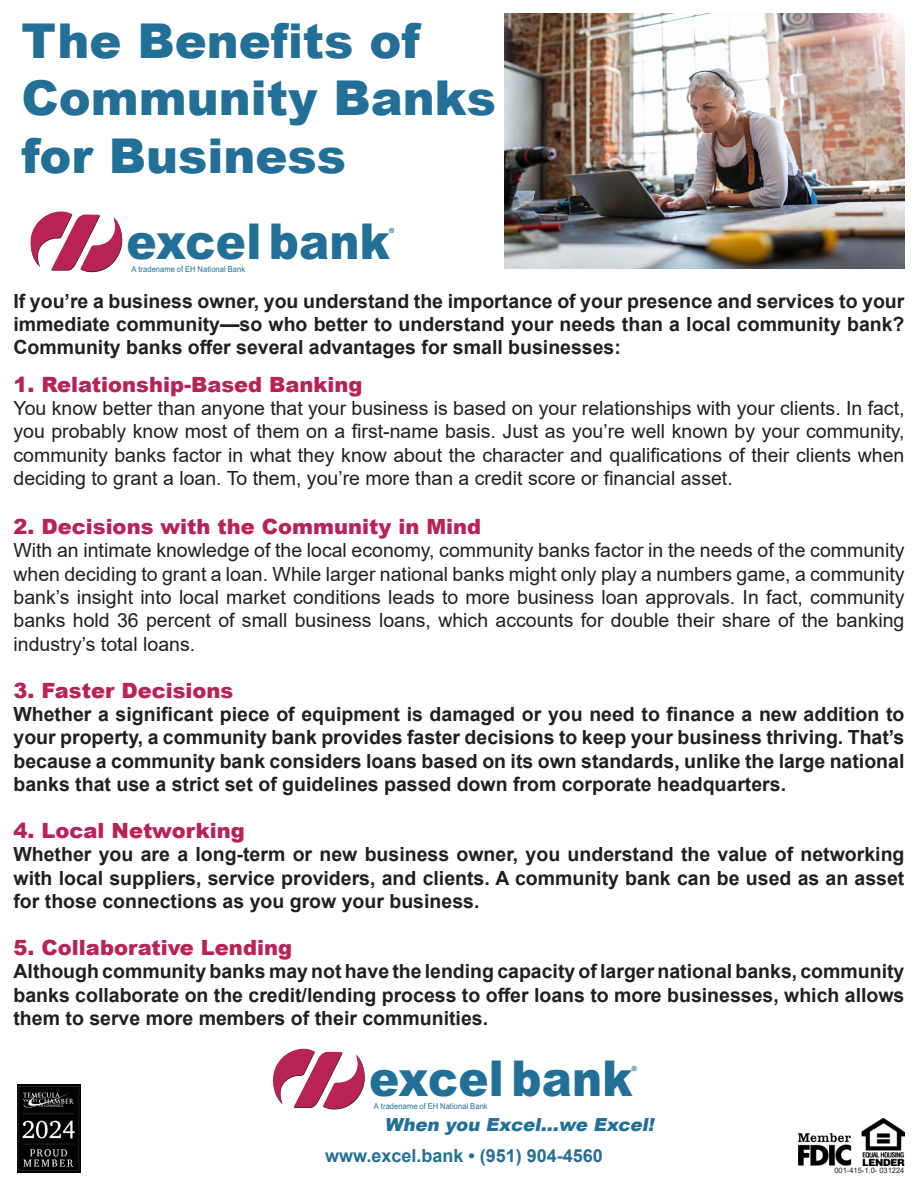
<style>
.page{position:relative;width:918px;height:1188px;background:#fff}
.page>*{position:absolute;margin:0;border:0;box-sizing:border-box;transform-origin:0 0}
.t1{font:900 49.5px "Arial";letter-spacing:.005em;color:#227098;scale:.91 1}
.t2{font:900 48px "Arial";color:#227098}
.t3{font:900 21px "Arial";color:#b92254}
.t4{font:700 19.5px/23.4px "Arial";color:#231f20;text-align:justify}
.t5{font:19.5px/23.4px "Arial";color:#231f20;text-align:justify}
.t6{font:700 18px "Arial";color:#227098}
.t7{font:italic 900 18px "Arial";color:#227098}
.t8{font:16.5px "Myriad Pro";color:#227098;scale:.91 1}
.t9{font:8.25px "Arial";letter-spacing:.01em;color:#227098;scale:.91 1}
.t10{font:7.5px "Arial";color:#231f20}
</style>
<div class="page">
<svg style="left:31px;top:212px;width:92px;height:61px"></svg>
<img style="left:505px;top:14px;width:399px;height:254px">
<img style="left:798px;top:1118px;width:106px;height:47px">
<svg style="left:273px;top:1049px;width:92px;height:61px"></svg>
<img style="left:17px;top:1084px;width:64px;height:88px">
<p class="t2" style="left:22px;top:6px;width:400px">The Benefits of</p>
<p class="t2" style="left:22px;top:63px;width:476px">Community Banks</p>
<p class="t2" style="left:22px;top:121px;width:326px">for Business</p>
<p class="t1" style="left:127px;top:205px;width:291px">excel bank</p>
<p class="t9" style="left:131px;top:263px;width:126px">A tradename of EH National Bank</p>
<p class="t8" style="left:389px;top:224px;width:8px">®</p>
<p class="t4" style="left:14px;top:289px;width:893px">If you’re a business owner, you understand the importance of your presence and services to your immediate community—so who better to understand your needs than a local community bank?<br>Community banks offer several advantages for small businesses:</p>
<p class="t3" style="left:14px;top:369px;width:351px">1. Relationship-Based Banking</p>
<p class="t5" style="left:14px;top:396px;width:893px">You know better than anyone that your business is based on your relationships with your clients. In fact, you probably know most of them on a first-name basis. Just as you’re well known by your community, community banks factor in what they know about the character and qualifications of their clients when deciding to grant a loan. To them, you’re more than a credit score or financial asset.</p>
<p class="t3" style="left:14px;top:511px;width:469px">2. Decisions with the Community in Mind</p>
<p class="t5" style="left:14px;top:538px;width:893px">With an intimate knowledge of the local economy, community banks factor in the needs of the community when deciding to grant a loan. While larger national banks might only play a numbers game, a community bank’s insight into local market conditions leads to more business loan approvals. In fact, community banks hold 36 percent of small business loans, which accounts for double their share of the banking industry’s total loans.</p>
<p class="t3" style="left:14px;top:675px;width:221px">3. Faster Decisions</p>
<p class="t4" style="left:14px;top:703px;width:893px">Whether a significant piece of equipment is damaged or you need to finance a new addition to your property, a community bank provides faster decisions to keep your business thriving. That’s because a community bank considers loans based on its own standards, unlike the large national banks that use a strict set of guidelines passed down from corporate headquarters.</p>
<p class="t3" style="left:14px;top:815px;width:233px">4. Local Networking</p>
<p class="t4" style="left:14px;top:843px;width:893px">Whether you are a long-term or new business owner, you understand the value of networking with local suppliers, service providers, and clients. A community bank can be used as an asset for those connections as you grow your business.</p>
<p class="t3" style="left:14px;top:932px;width:280px">5. Collaborative Lending</p>
<p class="t4" style="left:14px;top:960px;width:893px">Although community banks may not have the lending capacity of larger national banks, community banks collaborate on the credit/lending process to offer loans to more businesses, which allows them to serve more members of their communities.</p>
<p class="t1" style="left:369px;top:1043px;width:291px">excel bank</p>
<p class="t9" style="left:374px;top:1100px;width:126px">A tradename of EH National Bank</p>
<p class="t8" style="left:631px;top:1061px;width:8px">®</p>
<p class="t7" style="left:384px;top:1112px;width:275px">When you Excel...we Excel!</p>
<p class="t6" style="left:325px;top:1143px;width:279px">www.excel.bank • (951) 904-4560</p>
<p class="t10" style="left:834px;top:1165px;width:72px">001-415-1.0- 031224</p>
</div>
